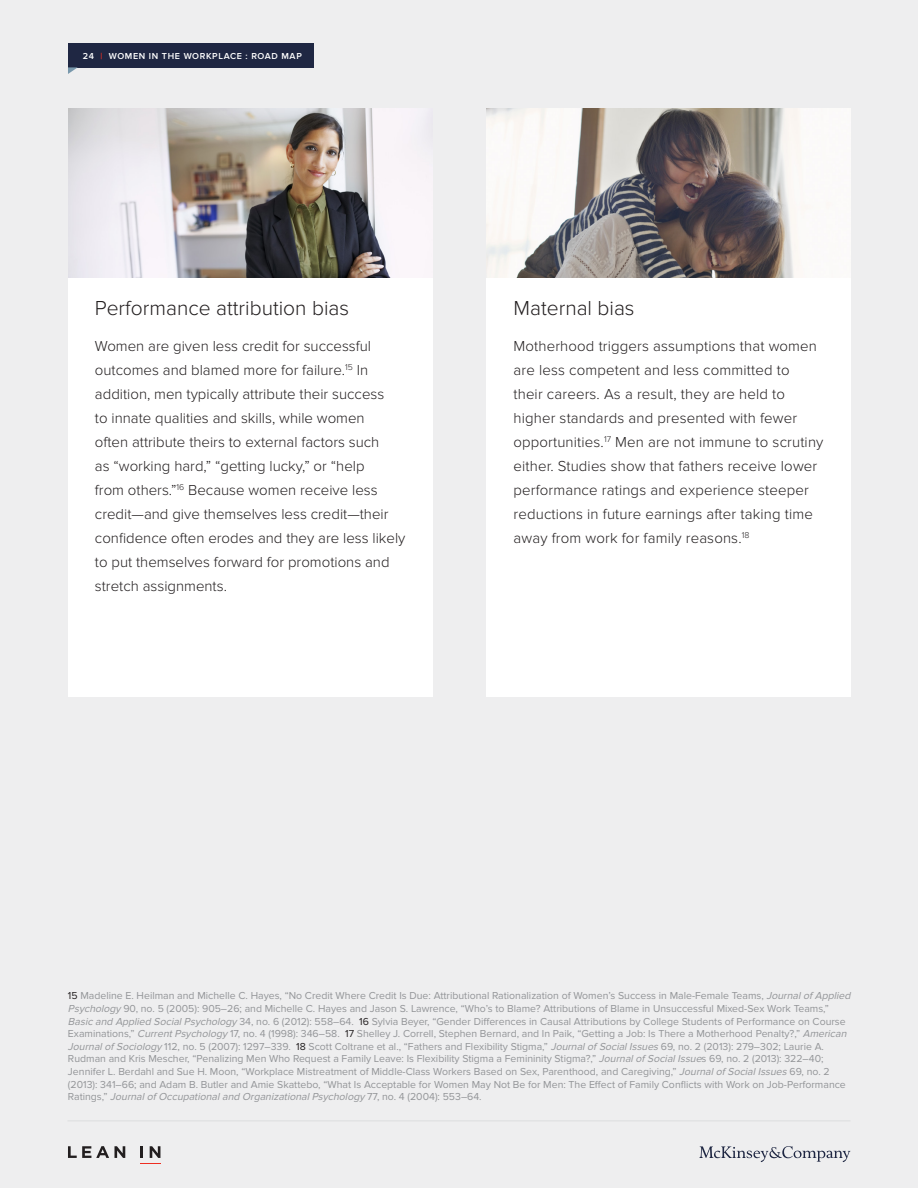
<style>
.page{position:relative;width:918px;height:1188px;background:#eeeeef}
.page>*{position:absolute;margin:0;border:0;box-sizing:border-box;transform-origin:0 0}
.t1{font:300 21px "Proxima Nova";color:#231f20}
.t2{font:300 15px/24px "Proxima Nova";color:#231f20}
.t3{font:10.5px/12.6px "Proxima Nova";color:#939598}
.t4{font:600 9px "Proxima Nova";letter-spacing:.07em;color:#fff}
.s1{color:#ee2e22}
.s2{color:#231f20}
.s3{font-style:italic}
</style>
<div class="page">
<svg style="left:699px;top:1146px;width:151px;height:16px"></svg>
<hr style="left:68px;top:1120px;width:782px;height:1px;background:#dcdddf">
<svg style="left:68px;top:1146px;width:57px;height:12px"></svg>
<svg style="left:140px;top:1146px;width:20px;height:18px"></svg>
<div style="left:68px;top:251px;width:364px;height:446px;background:#fff"></div>
<div style="left:486px;top:251px;width:365px;height:446px;background:#fff"></div>
<img style="left:68px;top:108px;width:364px;height:170px">
<img style="left:487px;top:108px;width:364px;height:170px">
<div style="left:68px;top:43px;width:246px;height:24px;background:#1f2743"></div>
<svg style="left:68px;top:67px;width:10px;height:7px"></svg>
<p class="t4" style="left:83px;top:51px;width:221px">24 <span class="s1">|</span> WOMEN IN THE WORKPLACE : ROAD MAP</p>
<h1 class="t1" style="left:95px;top:296px;width:256px">Performance attribution bias</h1>
<p class="t2" style="left:95px;top:334px;width:312px">Women are given less credit for successful outcomes and blamed more for failure.<sup>15</sup> In addition, men typically attribute their success<br>to innate qualities and skills, while women<br>often attribute theirs to external factors such<br>as “working hard,” “getting lucky,” or “help<br>from others.”<sup>16</sup> Because women receive less credit—and give themselves less credit—their confidence often erodes and they are less likely to put themselves forward for promotions and stretch assignments.</p>
<h1 class="t1" style="left:513px;top:296px;width:123px">Maternal bias</h1>
<p class="t2" style="left:513px;top:334px;width:312px">Motherhood triggers assumptions that women are less competent and less committed to<br>their careers. As a result, they are held to higher standards and presented with fewer opportunities.<sup>17</sup> Men are not immune to scrutiny either. Studies show that fathers receive lower performance ratings and experience steeper reductions in future earnings after taking time away from work for family reasons.<sup>18</sup></p>
<p class="t3" style="left:68px;top:990px;width:787px"><span class="s2">15</span> Madeline E. Heilman and Michelle C. Hayes, “No Credit Where Credit Is Due: Attributional Rationalization of Women’s Success in Male-Female Teams, <span class="s3">Journalof Applied Psychology</span> 90, no. 5 (2005): 905–26; and Michelle C. Hayes and Jason S. Lawrence, “Who’s to Blame? Attributions of Blame in Unsuccessful Mixed-Sex Work Teams,” <span class="s3">Basic and Applied SocialPsychology</span> 34, no. 6 (2012): 558–64. <span class="s2">16</span> Sylvia Beyer, “Gender Differences in Causal Attributions by College Students of Performance on Course Examinations,” <span class="s3">CurrentPsychology</span> 17, no. 4 (1998): 346–58. <span class="s2">17</span> Shelley J. Correll, Stephen Bernard, and In Paik, “Getting a Job: Is There a Motherhood Penalty?,” <span class="s3">American Journalof Sociology</span> 112, no. 5 (2007): 1297–339. <span class="s2">18</span> Scott Coltrane et al., “Fathers and Flexibility Stigma,” <span class="s3">Journalof SocialIssues</span>69, no. 2 (2013): 279–302; Laurie A.<br>Rudman and Kris Mescher, “Penalizing Men Who Request a Family Leave: Is Flexibility Stigma a Femininity Stigma?,” <span class="s3">Journalof SocialIssue</span>s 69, no. 2 (2013): 322–40; Jennifer L. Berdahl and Sue H. Moon, “Workplace Mistreatment of Middle-Class Workers Based on Sex, Parenthood, and Caregiving,” <span class="s3">Journalof SocialIssues</span>69, no. 2 (2013): 341–66; and Adam B. Butler and Amie Skattebo, “What Is Acceptable for Women May Not Be for Men: The Effect of Family Conflicts with Work on Job-Performance R a t i n g s ,” <span class="s3">Journalof Occupationaland OrganizationalPsychology</span> 7 7, n o . 4 ( 2 0 0 4 ) : 5 5 3 – 6 4 .</p>
</div>
